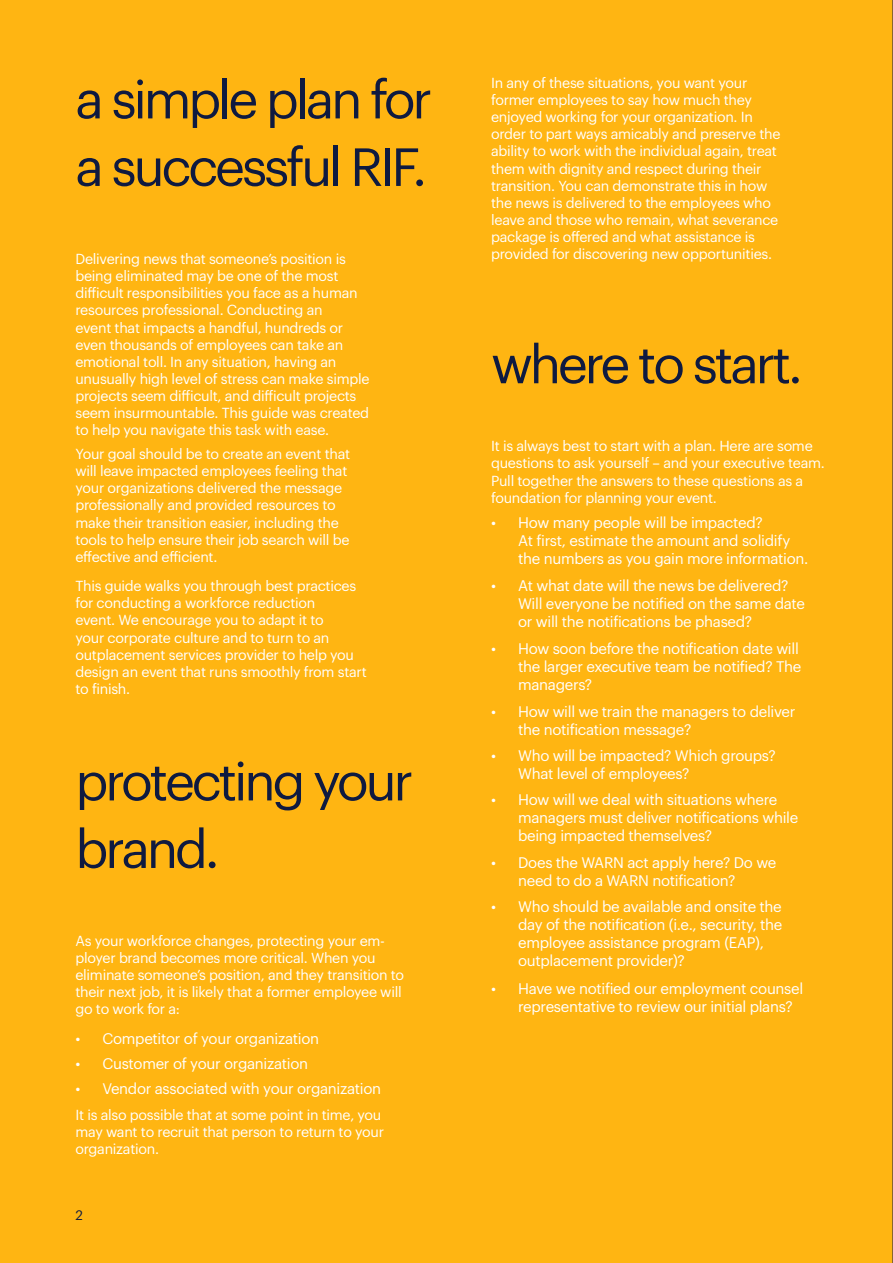
<style>
.page{position:relative;width:893px;height:1263px;background:#ffb512}
.page>*{position:absolute;margin:0;border:0;box-sizing:border-box;transform-origin:0 0}
.t1{font:52.5px/67.5px "Graphik LCG";letter-spacing:-.06em;color:#0f1a40}
.t2{font:15px/18px "Graphik LCG";letter-spacing:-.02em;color:#fff}
.t3{font:14.25px/17.1px "Graphik LCG";letter-spacing:-.02em;color:#fff}
.t4{font:13.5px "Graphik LCG";color:#0f1a40}
</style>
<div class="page">
<hr style="left:892px;top:0;width:1px;height:1263px;background:#171846">
<h1 class="t1" style="left:75px;top:61px;width:358px">a simple plan for a successful RIF.</h1>
<p class="t3" style="left:75px;top:249px;width:296px">Delivering news that someone’s position is being eliminated may be one of the most difficult responsibilities you face as a human resources professional. Conducting an<br>event that impacts a handful, hundreds or even thousands of employees can take an emotional toll. In any situation, having an unusually high level of stress can make simple projects seem difficult, and difficult projects seem insurmountable. This guide was created to help you navigate this task with ease.</p>
<p class="t3" style="left:75px;top:444px;width:276px">Your goal should be to create an event that will leave impacted employees feeling that your organizations delivered the message professionally and provided resources to make their transition easier, including the tools to help ensure their job search will be effective and efficient.</p>
<p class="t3" style="left:75px;top:576px;width:293px">This guide walks you through best practices for conducting a workforce reduction<br>event. We encourage you to adapt it to<br>your corporate culture and to turn to an outplacement services provider to help you design an event that runs smoothly from start to finish.</p>
<h1 class="t1" style="left:75px;top:743px;width:339px">protecting your brand.</h1>
<p class="t3" style="left:75px;top:931px;width:330px">As your workforce changes, protecting your em&shy;ployer brand becomes more critical. When you eliminate someone’s position, and they transition to their next job, it is likely that a former employee will go to work for a:</p>
<p class="t2" style="left:75px;top:1028px;width:245px">• Competitor of your organization</p>
<p class="t2" style="left:75px;top:1053px;width:234px">• Customer of your organization</p>
<p class="t2" style="left:75px;top:1079px;width:307px">• Vendor associated with your organization</p>
<p class="t3" style="left:75px;top:1104px;width:310px">It is also possible that at some point in time, you may want to recruit that person to return to your organization.</p>
<p class="t4" style="left:75px;top:1205px;width:9px">2</p>
<p class="t3" style="left:491px;top:73px;width:291px">In any of these situations, you want your former employees to say how much they enjoyed working for your organization. In order to part ways amicably and preserve the ability to work with the individual again, treat them with dignity and respect during their transition. You can demonstrate this in how the news is delivered to the employees who leave and those who remain, what severance package is offered and what assistance is provided for discovering new opportunities.</p>
<h1 class="t1" style="left:491px;top:326px;width:313px">where to start.</h1>
<p class="t3" style="left:491px;top:436px;width:335px">It is always best to start with a plan. Here are some questions to ask yourself – and your executive team.<br>Pull together the answers to these questions as a foundation for planning your event.</p>
<p class="t2" style="left:518px;top:513px;width:292px;text-indent:-27px">• How many people will be impacted?<br>At first, estimate the amount and solidify the numbers as you gain more information.</p>
<p class="t2" style="left:518px;top:575px;width:289px;text-indent:-27px">• At what date will the news be delivered?<br>Will everyone be notified on the same date or will the notifications be phased?</p>
<p class="t2" style="left:518px;top:638px;width:285px;text-indent:-27px">• How soon before the notification date will the larger executive team be notified? The managers?</p>
<p class="t2" style="left:518px;top:701px;width:279px;text-indent:-27px">• How will we train the managers to deliver the notification message?</p>
<p class="t2" style="left:518px;top:745px;width:259px;text-indent:-27px">• Who will be impacted? Which groups?<br>What level of employees?</p>
<p class="t2" style="left:518px;top:789px;width:282px;text-indent:-27px">• How will we deal with situations where managers must deliver notifications while being impacted themselves?</p>
<p class="t2" style="left:518px;top:852px;width:260px;text-indent:-27px">• Does the WARN act apply here? Do we need to do a WARN notification?</p>
<p class="t2" style="left:518px;top:896px;width:266px;text-indent:-27px">• Who should be available and onsite the day of the notification (i.e., security, the employee assistance program (EAP), outplacement provider)?</p>
<p class="t2" style="left:518px;top:978px;width:287px;text-indent:-27px">• Have we notified our employment counsel representative to review our initial plans?</p>
</div>
